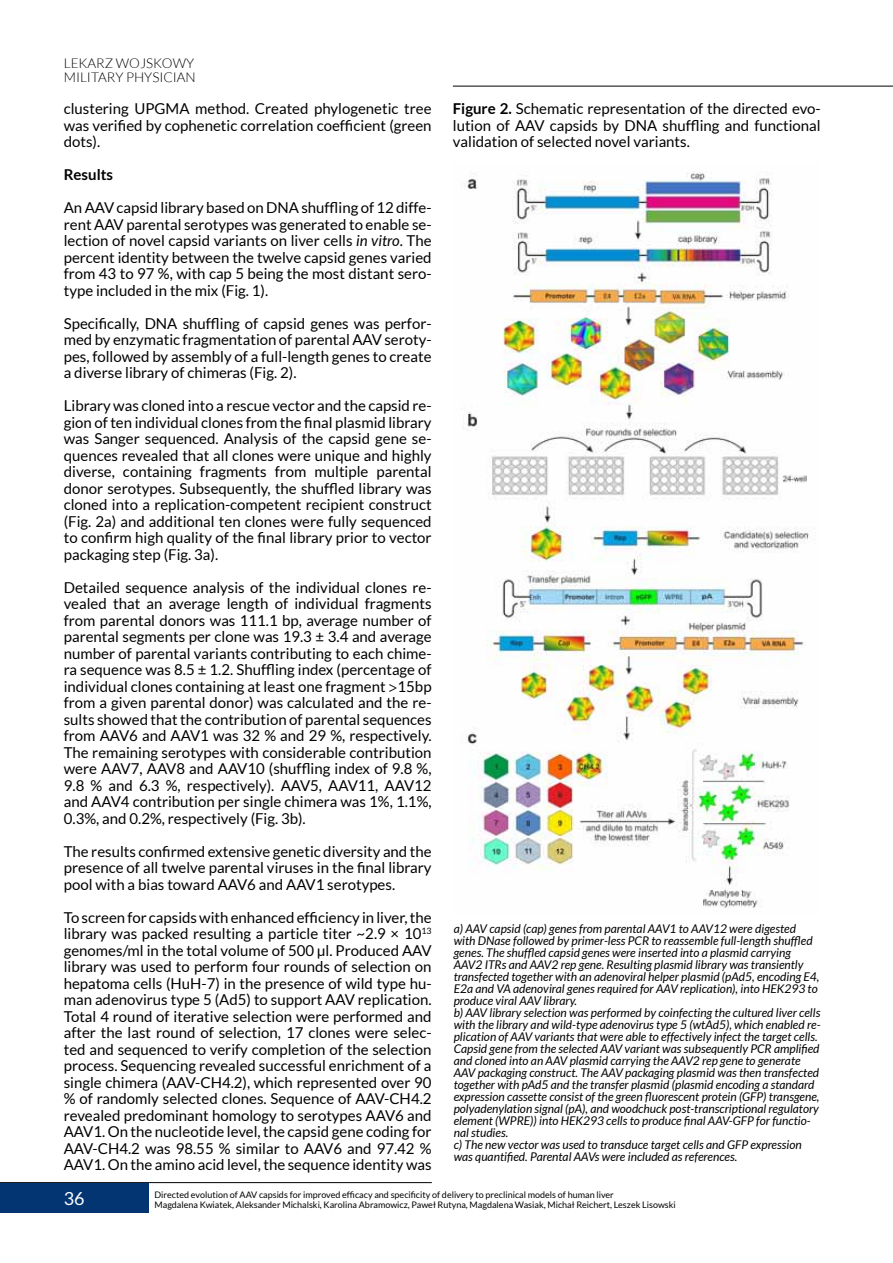
<style>
.page{position:relative;width:893px;height:1263px;background:#fff}
.page>*{position:absolute;margin:0;border:0;box-sizing:border-box;transform-origin:0 0}
.t1{font:18px "Lato";color:#fff}
.t2{font:15px/16.5px "Lato";color:#000;text-align:justify}
.t3{font:700 15px "Lato";color:#000}
.t4{font:300 13.5px/13.5px "Lato";color:#000}
.t5{font:italic 12px/12px "Lato";color:#000}
.t6{font:9px "Lato";color:#000}
.s1{font-style:italic}
.s2{font-family:"Myriad Pro"}
.s3{font-weight:700}
</style>
<div class="page">
<hr style="left:0;top:1182px;width:432px;height:1px;background:#000">
<hr style="left:453px;top:86px;width:440px;height:1px;background:#000">
<div style="left:0;top:1183px;width:149px;height:30px;background:#033572"></div>
<img style="left:462px;top:172px;width:347px;height:736px">
<p class="t4" style="left:64px;top:57px;width:132px">LEKARZ WOJSKOWY<br>MILITARY</p>
<p class="t4" style="left:126px;top:70px;width:61px">PHYSICIAN</p>
<p class="t2" style="left:64px;top:101px;width:369px">clustering UPGMA method. Created phylogenetic tree was verified by cophenetic correlation coefficient (green dots).</p>
<p class="t3" style="left:64px;top:166px;width:51px">Results</p>
<p class="t2" style="left:64px;top:200px;width:369px">An AAV capsid library based on DNA shuffling of 12 diffe&shy;rent AAV parental serotypes was generated to enable se&shy;lection of novel capsid variants on liver cells <span class="s1">in vitro</span>. The percent identity between the twelve capsid genes varied from 43 to 97 %, with cap 5 being the most distant sero&shy;type included in the mix (Fig. 1).</p>
<p class="t2" style="left:64px;top:315px;width:369px">Specifically, DNA shuffling of capsid genes was perfor&shy;med by enzymatic fragmentation of parental AAV seroty&shy;pes, followed by assembly of a full-length genes to create a diverse library of chimeras (Fig. 2).</p>
<p class="t2" style="left:64px;top:398px;width:369px">Library was cloned into a rescue vector and the capsid re&shy;gion of ten individual clones from the final plasmid library was Sanger sequenced. Analysis of the capsid gene se&shy;quences revealed that all clones were unique and highly diverse, containing fragments from multiple parental donor serotypes. Subsequently, the shuffled library was cloned into a replication-competent recipient construct (Fig. 2a) and additional ten clones were fully sequenced to confirm high quality of the final library prior to vector packaging step (Fig. 3a).</p>
<p class="t2" style="left:64px;top:579px;width:369px">Detailed sequence analysis of the individual clones re&shy;vealed that an average length of individual fragments from parental donors was 111.1 bp, average number of parental segments per clone was 19.3 ± 3.4 and average number of parental variants contributing to each chime&shy;ra sequence was 8.5 ± 1.2. Shuffling index (percentage of individual clones containing at least one fragment <span class="s2">&gt;</span>15bp from a given parental donor) was calculated and the re&shy;sults showed that the contribution of parental sequences from AAV6 and AAV1 was 32 % and 29 %, respectively.<br>The remaining serotypes with considerable contribution were AAV7, AAV8 and AAV10 (shuffling index of 9.8 %, 9.8 % and 6.3 %, respectively). AAV5, AAV11, AAV12 and AAV4 contribution per single chimera was 1%, 1.1%, 0.3%, and 0.2%, respectively (Fig. 3b).</p>
<p class="t2" style="left:64px;top:843px;width:369px">The results confirmed extensive genetic diversity and the presence of all twelve parental viruses in the final library pool with a bias toward AAV6 and AAV1 serotypes.</p>
<p class="t2" style="left:64px;top:909px;width:369px">To screen for capsids with enhanced efficiency in liver, the library was packed resulting a particle titer ~2.9 × 10<sup>13 </sup>genomes/ml in the total volume of 500 µl. Produced AAV library was used to perform four rounds of selection on hepatoma cells (HuH-7) in the presence of wild type hu&shy;man adenovirus type 5 (Ad5) to support AAV replication.<br>Total 4 round of iterative selection were performed and after the last round of selection, 17 clones were selec&shy;ted and sequenced to verify completion of the selection process. Sequencing revealed successful enrichment of a single chimera (AAV-CH4.2), which represented over 90 % of randomly selected clones. Sequence of AAV-CH4.2 revealed predominant homology to serotypes AAV6 and AAV1. On the nucleotide level, the capsid gene coding for AAV-CH4.2 was 98.55 % similar to AAV6 and 97.42 % AAV1. On the amino acid level, the sequence identity was</p>
<p class="t2" style="left:453px;top:101px;width:369px"><span class="s3">Figure 2.</span> Schematic representation of the directed evo&shy;lution of AAV capsids by DNA shuffling and functional validation of selected novel variants.</p>
<p class="t5" style="left:454px;top:922px;width:368px">a) AAV capsid (cap) genes from parental AAV1 to AAV12 were digested with DNase followed by primer-less PCR to reassemble full-length shuffled genes. The shuffled capsid genes were inserted into a plasmid carrying AAV2 ITRs and AAV2 rep gene. Resulting plasmid library was transiently transfected together with an adenoviral helper plasmid (pAd5, encoding E4, E2a and VA adenoviral genes required for AAV replication), into HEK293 to produce viral AAV library.<br>b) AAV library selection was performed by coinfecting the cultured liver cells with the library and wild-type adenovirus type 5 (wtAd5), which enabled re&shy;plication of AAV variants that were able to effectively infect the target cells.<br>Capsid gene from the selected AAV variant was subsequently PCR amplified and cloned into an AAV plasmid carrying the AAV2 rep gene to generate AAV packaging construct. The AAV packaging plasmid was then transfected together with pAd5 and the transfer plasmid (plasmid encoding a standard expression cassette consist of the green fluorescent protein (GFP) transgene, polyadenylation signal (pA), and woodchuck post-transcriptional regulatory element (WPRE)) into HEK293 cells to produce final AAV-GFP for functio&shy;nal studies.<br>c) The new vector was used to transduce target cells and GFP expression was quantified. Parental AAVs were included as references.</p>
<p class="t1" style="left:64px;top:1189px;width:22px">36</p>
<p class="t6" style="left:154px;top:1190px;width:461px">Directed evolution of AAV capsids for improved efficacy and specificity of delivery to preclinical models of human liver</p>
<p class="t6" style="left:154px;top:1200px;width:523px">Magdalena Kwiatek, Aleksander Michalski, Karolina Abramowicz, Paweł Rutyna, Magdalena Wasiak, Michał Reichert, Leszek Lisowski</p>
</div>
